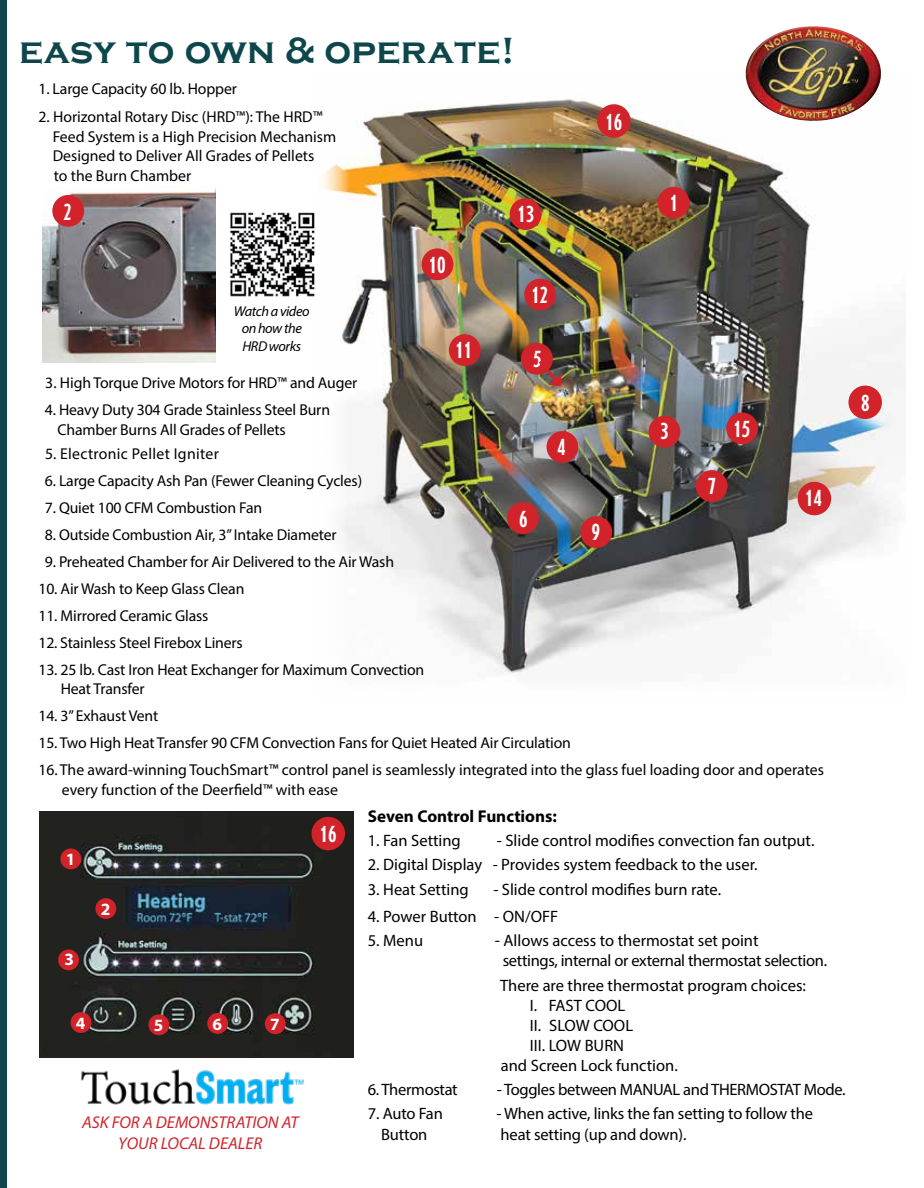
<style>
.page{position:relative;width:924px;height:1188px;background:#fff}
.page>*{position:absolute;margin:0;border:0;box-sizing:border-box;transform-origin:0 0}
.t1{font:700 37.5px "Copperplate Gothic";letter-spacing:.01em;color:#0d474b}
.t2{font:500 condensed 22.5px "AT Erbar";color:#fff}
.t3{font:700 17.25px "Myriad Pro";color:#fff}
.t4{font:italic 17.1px/20.5px "Myriad Pro";color:#d2232a;text-align:center}
.t5{font:700 17.1px "Myriad Pro";color:#000}
.t6{font:16.5px/19.8px "Myriad Pro";letter-spacing:-.005em;color:#000}
.t7{font:15.75px/19.6px "Myriad Pro";letter-spacing:-.01em;color:#000}
.t8{font:15.75px "Myriad Pro";letter-spacing:.02em;color:#000}
.t9{font:italic 14.25px/17.4px "Myriad Pro";letter-spacing:-.03em;color:#000;text-align:center}
.s1{font-size:17.1px}
</style>
<div class="page">
<div style="left:0;top:0;width:7px;height:1188px;background:#0d474b"></div>
<img style="left:323px;top:69px;width:582px;height:605px">
<img style="left:745px;top:26px;width:69px;height:69px">
<div style="left:597px;top:104px;width:33px;height:34px;background:#d2232a;border-radius:50%"></div>
<div style="left:657px;top:187px;width:32px;height:32px;background:#d2232a;border-radius:50%"></div>
<div style="left:546px;top:431px;width:32px;height:32px;background:#d2232a;border-radius:50%"></div>
<div style="left:797px;top:482px;width:34px;height:33px;background:#d2232a;border-radius:50%"></div>
<div style="left:421px;top:248px;width:32px;height:32px;background:#d2232a;border-radius:50%"></div>
<div style="left:449px;top:334px;width:31px;height:32px;background:#d2232a;border-radius:50%"></div>
<div style="left:524px;top:279px;width:32px;height:31px;background:#d2232a;border-radius:50%"></div>
<div style="left:695px;top:470px;width:32px;height:32px;background:#d2232a;border-radius:50%"></div>
<div style="left:848px;top:386px;width:33px;height:33px;background:#d2232a;border-radius:50%"></div>
<div style="left:580px;top:516px;width:32px;height:32px;background:#d2232a;border-radius:50%"></div>
<div style="left:726px;top:413px;width:31px;height:31px;background:#d2232a;border-radius:50%"></div>
<img style="left:42px;top:187px;width:174px;height:175px">
<div style="left:507px;top:502px;width:31px;height:32px;background:#d2232a;border-radius:50%"></div>
<img style="left:230px;top:212px;width:85px;height:85px">
<div style="left:52px;top:195px;width:32px;height:32px;background:#d2232a;border-radius:50%"></div>
<div style="left:509px;top:198px;width:32px;height:32px;background:#d2232a;border-radius:50%"></div>
<div style="left:648px;top:416px;width:32px;height:32px;background:#d2232a;border-radius:50%"></div>
<img style="left:39px;top:811px;width:314px;height:246px">
<div style="left:58px;top:950px;width:21px;height:20px;background:#d2232a;border-radius:50%"></div>
<div style="left:71px;top:1012px;width:20px;height:21px;background:#d2232a;border-radius:50%"></div>
<div style="left:207px;top:1013px;width:21px;height:21px;background:#d2232a;border-radius:50%"></div>
<div style="left:148px;top:1014px;width:21px;height:21px;background:#d2232a;border-radius:50%"></div>
<div style="left:265px;top:1013px;width:20px;height:21px;background:#d2232a;border-radius:50%"></div>
<div style="left:60px;top:849px;width:21px;height:20px;background:#d2232a;border-radius:50%"></div>
<div style="left:95px;top:898px;width:21px;height:21px;background:#d2232a;border-radius:50%"></div>
<img style="left:81px;top:1069px;width:223px;height:36px">
<div style="left:521px;top:343px;width:31px;height:32px;background:#d2232a;border-radius:50%"></div>
<svg style="left:535px;top:357px;width:26px;height:29px"></svg>
<div style="left:311px;top:817px;width:34px;height:33px;background:#d2232a;border-radius:50%"></div>
<h1 class="t1" style="left:19px;top:30px;width:497px">easy to own &amp; operate!</h1>
<p class="t7" style="left:38px;top:79px;width:200px">1. Large Capacity 60 lb. Hopper</p>
<p class="t7" style="left:53px;top:107px;width:285px;text-indent:-14px">2. Horizontal Rotary Disc (HRD™): The HRD™ Feed System is a High Precision Mechanism Designed to Deliver All Grades of Pellets<br>to the Burn Chamber</p>
<h2 class="t2" style="left:63px;top:198px;width:10px">2</h2>
<h2 class="t2" style="left:517px;top:201px;width:18px">13</h2>
<p class="t9" style="left:234px;top:302px;width:77px">Watch a video on how the<br>HRD works</p>
<h2 class="t2" style="left:429px;top:251px;width:18px">10</h2>
<h2 class="t2" style="left:455px;top:337px;width:18px">11</h2>
<h2 class="t2" style="left:531px;top:281px;width:18px">12</h2>
<h2 class="t2" style="left:533px;top:346px;width:10px">5</h2>
<h2 class="t2" style="left:605px;top:108px;width:18px">16</h2>
<h2 class="t2" style="left:669px;top:189px;width:10px">1</h2>
<p class="t7" style="left:45px;top:373px;width:313px">3. High Torque Drive Motors for HRD™ and Auger</p>
<p class="t7" style="left:57px;top:400px;width:274px;text-indent:-13px">4. Heavy Duty 304 Grade Stainless Steel Burn<br>Chamber Burns All Grades of Pellets</p>
<p class="t8" style="left:45px;top:444px;width:175px">5. Electronic Pellet Igniter</p>
<p class="t7" style="left:45px;top:470px;width:319px">6. Large Capacity Ash Pan (Fewer Cleaning Cycles)</p>
<p class="t7" style="left:45px;top:497px;width:219px">7. Quiet 100 CFM Combustion Fan</p>
<p class="t7" style="left:45px;top:524px;width:293px">8. Outside Combustion Air, 3” Intake Diameter</p>
<p class="t7" style="left:45px;top:551px;width:351px">9. Preheated Chamber for Air Delivered to the Air Wash</p>
<p class="t7" style="left:38px;top:578px;width:207px">10. Air Wash to Keep Glass Clean</p>
<p class="t7" style="left:38px;top:605px;width:172px">11. Mirrored Ceramic Glass</p>
<p class="t7" style="left:38px;top:632px;width:206px">12. Stainless Steel Firebox Liners</p>
<p class="t7" style="left:61px;top:659px;width:365px;text-indent:-22px">13. 25 lb. Cast Iron Heat Exchanger for Maximum Convection<br>Heat Transfer</p>
<p class="t7" style="left:38px;top:706px;width:121px">14. 3” Exhaust Vent</p>
<p class="t7" style="left:38px;top:733px;width:534px">15. Two High Heat Transfer 90 CFM Convection Fans for Quiet Heated Air Circulation</p>
<p class="t7" style="left:62px;top:760px;width:763px;text-indent:-23px">16. The award-winning TouchSmart™ control panel is seamlessly integrated into the glass fuel loading door and operates every function of the Deerfield™ with ease</p>
<h2 class="t2" style="left:733px;top:415px;width:18px">15</h2>
<h2 class="t2" style="left:660px;top:418px;width:10px">3</h2>
<h2 class="t2" style="left:557px;top:433px;width:10px">4</h2>
<h2 class="t2" style="left:707px;top:472px;width:10px">7</h2>
<h2 class="t2" style="left:804px;top:484px;width:18px">14</h2>
<h2 class="t2" style="left:519px;top:505px;width:10px">6</h2>
<h2 class="t2" style="left:592px;top:519px;width:10px">9</h2>
<p class="t3" style="left:66px;top:848px;width:11px">1</p>
<p class="t3" style="left:64px;top:948px;width:11px">3</p>
<p class="t3" style="left:101px;top:898px;width:11px">2</p>
<p class="t3" style="left:76px;top:1012px;width:11px">4</p>
<p class="t3" style="left:154px;top:1014px;width:11px">5</p>
<p class="t3" style="left:212px;top:1013px;width:11px">6</p>
<p class="t3" style="left:270px;top:1013px;width:11px">7</p>
<h2 class="t2" style="left:320px;top:821px;width:18px">16</h2>
<p class="t4" style="left:82px;top:1112px;width:218px">ASK FOR A DEMONSTRATION AT<br>YOUR LOCAL DEALER</p>
<p class="t5" style="left:368px;top:805px;width:191px">Seven Control Functions:</p>
<p class="t6" style="left:368px;top:830px;width:94px">1. Fan Setting</p>
<p class="t6" style="left:497px;top:830px;width:319px">- Slide control modifies convection fan output.</p>
<p class="t6" style="left:368px;top:855px;width:391px">2. Digital Display - Provides system feedback to the user.</p>
<p class="t6" style="left:368px;top:879px;width:102px">3. Heat Setting</p>
<p class="t6" style="left:493px;top:879px;width:229px">- Slide control modifies burn rate.</p>
<p class="t6" style="left:368px;top:906px;width:192px">4. Power Button - ON/OFF</p>
<p class="t6" style="left:368px;top:930px;width:57px">5. Menu</p>
<p class="t6" style="left:502px;top:930px;width:326px;text-indent:-8px"><span class="s1">-</span> Allows access to thermostat set point<br>settings, internal or external thermostat selection.</p>
<p class="t6" style="left:500px;top:976px;width:307px">There are three thermostat program choices:</p>
<p class="t6" style="left:530px;top:995px;width:97px">I. FAST COOL</p>
<p class="t6" style="left:530px;top:1015px;width:105px">II. SLOW COOL</p>
<p class="t6" style="left:530px;top:1035px;width:96px">III. LOW BURN</p>
<p class="t6" style="left:501px;top:1055px;width:178px">and Screen Lock function.</p>
<p class="t6" style="left:368px;top:1079px;width:91px">6. Thermostat</p>
<p class="t6" style="left:496px;top:1079px;width:350px">- Toggles between MANUAL and THERMOSTAT Mode.</p>
<p class="t6" style="left:368px;top:1103px;width:77px">7. Auto Fan</p>
<p class="t6" style="left:496px;top:1103px;width:318px">- When active, links the fan setting to follow the</p>
<p class="t6" style="left:381px;top:1124px;width:48px">Button</p>
<p class="t6" style="left:500px;top:1124px;width:187px">heat setting (up and down).</p>
<h2 class="t2" style="left:860px;top:390px;width:10px">8</h2>
</div>
